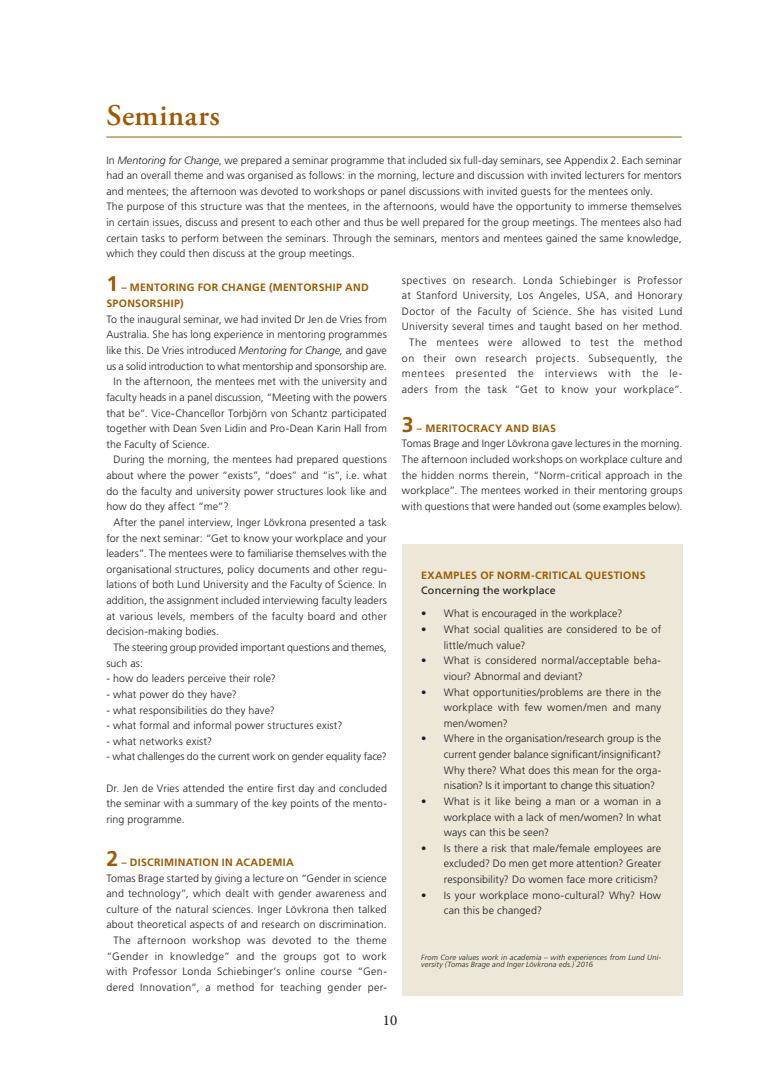
<style>
.page{position:relative;width:780px;height:1088px;background:#fff}
.page>*{position:absolute;margin:0;border:0;box-sizing:border-box;transform-origin:0 0}
.t1{font:600 30px "Adobe Garamond Pro";letter-spacing:.02em;color:#9b5b02}
.t2{font:15px "Minion Pro";color:#1d1d1b}
.t3{font:300 10.62px/15.6px "Frutiger LT Std";letter-spacing:.015em;color:#1d1d1b;text-align:justify}
.t4{font:300 10.62px/15.6px "Frutiger LT Std";letter-spacing:.045em;color:#1d1d1b;text-align:right}
.t5{font:700 10.62px/15.6px "Frutiger LT Std";letter-spacing:.025em;color:#9b5b02}
.t6{font:300 10.62px "Frutiger LT Std";letter-spacing:-.005em;color:#1d1d1b}
.t7{font:300 10.62px "Frutiger LT Std";letter-spacing:.04em;color:#1d1d1b}
.t8{font:300 10.62px "Frutiger LT Std";letter-spacing:-.01em;color:#1d1d1b}
.t9{font:300 10.62px "Frutiger LT Std";letter-spacing:.035em;color:#1d1d1b}
.t10{font:10.62px "Frutiger LT Std";letter-spacing:.02em;color:#1d1d1b}
.t11{font:italic 300 7.5px/7.5px "Frutiger LT Std";letter-spacing:.025em;color:#1d1d1b}
.s1{font-style:italic}
.s2{font-size:21.25px}
.s3{font-weight:700;font-size:21.25px;color:#9b5b02}
.s4{font-weight:700;color:#9b5b02}
</style>
<div class="page">
<hr style="left:106px;top:137px;width:575px;height:1px;background:#9b5b02">
<div style="left:401px;top:544px;width:281px;height:452px;background:#ece7d7"></div>
<h1 class="t1" style="left:106px;top:98px;width:115px">Seminars</h1>
<p class="t3" style="left:106px;top:152px;width:577px;text-align:left">In <span class="s1">Mentoring for Change</span>, we prepared a seminar programme that included six full-day seminars, see Appendix 2. Each seminar had an overall theme and was organised as follows: in the morning, lecture and discussion with invited lecturers for mentors and mentees; the afternoon was devoted to workshops or panel discussions with invited guests for the mentees only.<br>The purpose of this structure was that the mentees, in the afternoons, would have the opportunity to immerse themselves in certain issues, discuss and present to each other and thus be well prepared for the group meetings. The mentees also had certain tasks to perform between the seminars. Through the seminars, mentors and mentees gained the same knowledge, which they could then discuss at the group meetings.</p>
<p class="t5" style="left:106px;top:280px;width:264px"><span class="s2">1</span> – MENTORING FOR CHANGE (MENTORSHIP AND<br>SPONSORSHIP)</p>
<p class="t3" style="left:106px;top:311px;width:282px">To the inaugural seminar, we had invited Dr Jen de Vries from</p>
<p class="t3" style="left:106px;top:327px;width:282px">Australia. She has long experience in mentoring programmes</p>
<p class="t3" style="left:106px;top:343px;width:282px">like this. De Vries introduced <span class="s1">Mentoring for Change,</span> and gave</p>
<p class="t8" style="left:106px;top:360px;width:282px">us a solid introduction to what mentorship and sponsorship are.</p>
<p class="t3" style="left:113px;top:374px;width:275px">In the afternoon, the mentees met with the university and</p>
<p class="t3" style="left:106px;top:390px;width:282px">faculty heads in a panel discussion, “Meeting with the powers</p>
<p class="t3" style="left:106px;top:405px;width:282px">that be”. Vice-Chancellor Torbjörn von Schantz participated</p>
<p class="t3" style="left:106px;top:421px;width:282px">together with Dean Sven Lidin and Pro-Dean Karin Hall from</p>
<p class="t3" style="left:106px;top:436px;width:105px">the Faculty of Science.</p>
<p class="t3" style="left:113px;top:452px;width:275px">During the morning, the mentees had prepared questions</p>
<p class="t3" style="left:106px;top:468px;width:282px">about where the power “exists”, “does” and “is”, i.e. what</p>
<p class="t3" style="left:106px;top:483px;width:282px">do the faculty and university power structures look like and</p>
<p class="t3" style="left:106px;top:499px;width:124px">how do they affect “me”?</p>
<p class="t3" style="left:113px;top:515px;width:275px">After the panel interview, Inger Lövkrona presented a task</p>
<p class="t3" style="left:106px;top:530px;width:282px">for the next seminar: “Get to know your workplace and your</p>
<p class="t3" style="left:106px;top:546px;width:282px">leaders”. The mentees were to familiarise themselves with the</p>
<p class="t3" style="left:106px;top:561px;width:282px">organisational structures, policy documents and other regu-</p>
<p class="t3" style="left:106px;top:577px;width:282px">lations of both Lund University and the Faculty of Science. In</p>
<p class="t3" style="left:106px;top:593px;width:282px">addition, the assignment included interviewing faculty leaders</p>
<p class="t3" style="left:106px;top:608px;width:282px">at various levels, members of the faculty board and other</p>
<p class="t3" style="left:106px;top:624px;width:114px">decision-making bodies.</p>
<p class="t6" style="left:113px;top:641px;width:275px">The steering group provided important questions and themes,</p>
<p class="t3" style="left:106px;top:655px;width:38px">such as:</p>
<p class="t3" style="left:106px;top:671px;width:171px">- how do leaders perceive their role?</p>
<p class="t3" style="left:106px;top:686px;width:132px">- what power do they have?</p>
<p class="t3" style="left:106px;top:702px;width:170px">- what responsibilities do they have?</p>
<p class="t3" style="left:106px;top:718px;width:237px">- what formal and informal power structures exist?</p>
<p class="t3" style="left:106px;top:733px;width:107px">- what networks exist?</p>
<p class="t6" style="left:106px;top:751px;width:282px">- what challenges do the current work on gender equality face?</p>
<p class="t3" style="left:106px;top:780px;width:282px">Dr. Jen de Vries attended the entire first day and concluded the seminar with a summary of the key points of the mento&shy;ring programme.</p>
<p class="t5" style="left:106px;top:854px;width:189px"><span class="s2">2</span> – DISCRIMINATION IN ACADEMIA</p>
<p class="t3" style="left:106px;top:870px;width:282px">Tomas Brage started by giving a lecture on “Gender in science</p>
<p class="t3" style="left:106px;top:886px;width:282px">and technology”, which dealt with gender awareness and</p>
<p class="t3" style="left:106px;top:901px;width:282px">culture of the natural sciences. Inger Lövkrona then talked</p>
<p class="t3" style="left:106px;top:917px;width:282px">about theoretical aspects of and research on discrimination.</p>
<p class="t7" style="left:113px;top:934px;width:275px">The afternoon workshop was devoted to the theme</p>
<p class="t7" style="left:106px;top:950px;width:282px">“Gender in knowledge” and the groups got to work</p>
<p class="t3" style="left:106px;top:964px;width:282px">with Professor Londa Schiebinger’s online course “Gen-</p>
<p class="t9" style="left:106px;top:981px;width:282px">dered Innovation”, a method for teaching gender per-</p>
<p class="t4" style="left:402px;top:272px;width:282px">spectives on research. Londa Schiebinger is Professor at Stanford University, Los Angeles, USA, and Honorary Doctor of the Faculty of Science. She has visited Lund University several times and taught based on her method.<br>The mentees were allowed to test the method on their own research projects. Subsequently, the mentees presented the interviews with the le&shy;aders from the task “Get to know your workplace”.</p>
<p class="t3" style="left:402px;top:420px;width:282px;text-align:left"><span class="s3">3</span> <span class="s4">– MERITOCRACY AND BIAS<br></span>Tomas Brage and Inger Lövkrona gave lectures in the morning.<br>The afternoon included workshops on workplace culture and the hidden norms therein, “Norm-critical approach in the workplace”. The mentees worked in their mentoring groups with questions that were handed out (some examples below).</p>
<p class="t5" style="left:421px;top:567px;width:226px">EXAMPLES OF NORM-CRITICAL QUESTIONS</p>
<p class="t10" style="left:421px;top:584px;width:136px">Concerning the workplace</p>
<p class="t3" style="left:421px;top:606px;width:202px">• What is encouraged in the workplace?</p>
<p class="t3" style="left:444px;top:622px;width:219px;text-indent:-23px">• What social qualities are considered to be of little/much value?</p>
<p class="t3" style="left:444px;top:653px;width:219px;text-indent:-23px">• What is considered normal/acceptable beha&shy;viour? Abnormal and deviant?</p>
<p class="t3" style="left:444px;top:684px;width:219px;text-indent:-23px">• What opportunities/problems are there in the workplace with few women/men and many men/women?</p>
<p class="t3" style="left:444px;top:731px;width:219px;text-indent:-23px">• Where in the organisation/research group is the current gender balance significant/insignificant?<br>Why there? What does this mean for the orga&shy;nisation? Is it important to change this situation?</p>
<p class="t3" style="left:444px;top:793px;width:219px;text-indent:-23px">• What is it like being a man or a woman in a workplace with a lack of men/women? In what ways can this be seen?</p>
<p class="t3" style="left:444px;top:840px;width:219px;text-indent:-23px">• Is there a risk that male/female employees are excluded? Do men get more attention? Greater responsibility? Do women face more criticism?</p>
<p class="t3" style="left:444px;top:887px;width:219px;text-indent:-23px">• Is your workplace mono-cultural? Why? How can this be changed?</p>
<p class="t11" style="left:421px;top:953px;width:241px">From Core values work in academia – with experiences from Lund Uni&shy;versity (Tomas Brage and Inger Lövkrona eds.) 2016</p>
<h2 class="t2" style="left:383px;top:1010px;width:16px">10</h2>
</div>
